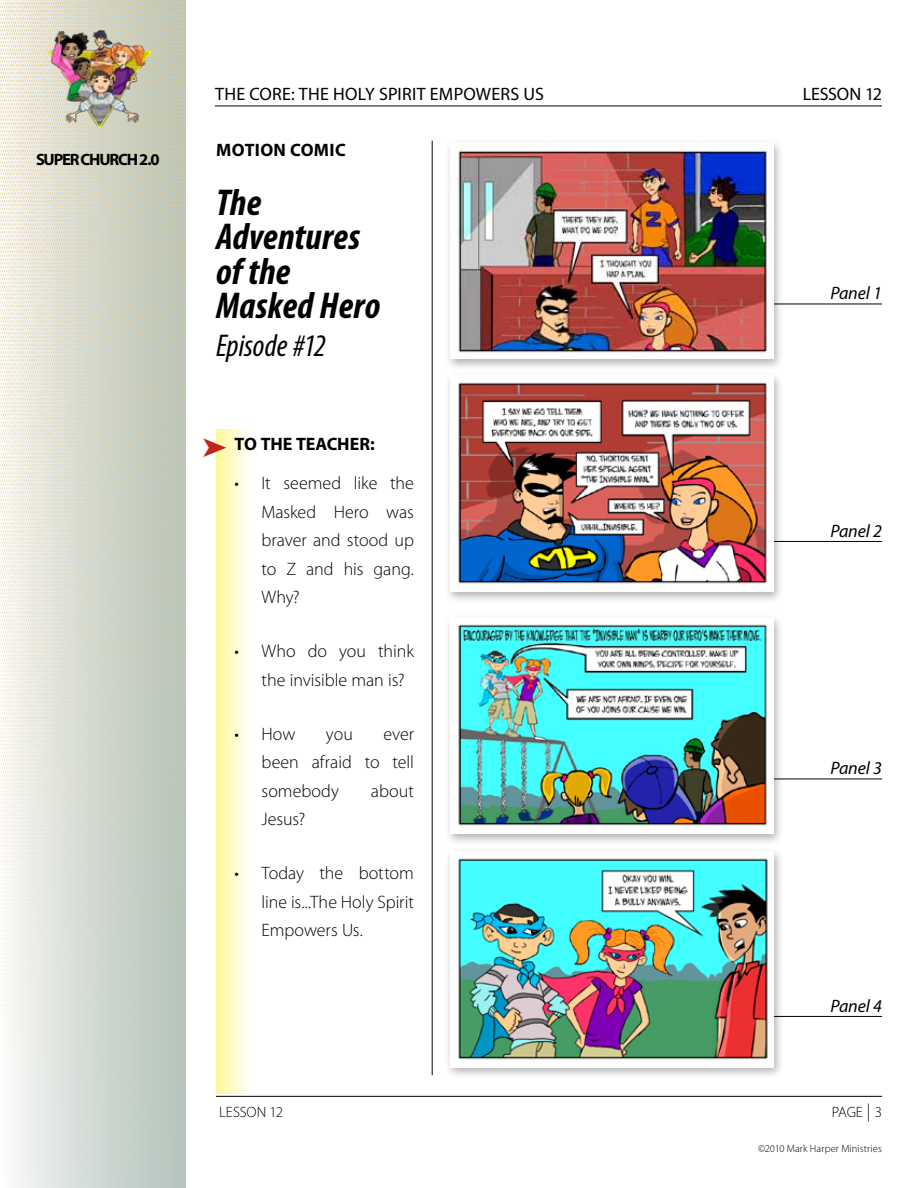
<style>
.page{position:relative;width:918px;height:1188px;background:#fff}
.page>*{position:absolute;margin:0;border:0;box-sizing:border-box;transform-origin:0 0}
.t1{font:italic 700 condensed 37.5px/34.5px "Myriad Pro";letter-spacing:.005em;color:#000}
.t2{font:italic condensed 31.5px "Myriad Pro";letter-spacing:-.005em;color:#000}
.t3{font:300 18px/28.5px "Myriad Pro";letter-spacing:-.005em;color:#000;text-align:justify}
.t4{font:18px "Myriad Pro";letter-spacing:.015em;color:#000}
.t5{font:700 18px "Myriad Pro";letter-spacing:-.005em;color:#000}
.t6{font:italic 18px "Myriad Pro";letter-spacing:-.01em;color:#000}
.t7{font:700 16.5px "Myriad Pro";letter-spacing:-.075em;color:#000}
.t8{font:300 15px "Myriad Pro";letter-spacing:-.005em;color:#000}
.t9{font:300 10.5px "Myriad Pro";letter-spacing:.01em;color:#000}
.s1{color:#c1261b}
.s2{font-size:18px}
</style>
<div class="page">
<hr style="left:216px;top:1096px;width:666px;height:1px;background:#000">
<hr style="left:215px;top:106px;width:667px;height:1px;background:#000">
<img style="left:0;top:0;width:185px;height:1188px">
<img style="left:48px;top:30px;width:103px;height:97px">
<hr style="left:723px;top:304px;width:159px;height:1px;background:#000">
<hr style="left:723px;top:541px;width:159px;height:1px;background:#000">
<hr style="left:723px;top:779px;width:159px;height:1px;background:#000">
<hr style="left:723px;top:1016px;width:159px;height:1px;background:#000">
<hr style="left:432px;top:141px;width:1px;height:934px;background:#000">
<svg style="left:216px;top:429px;width:33px;height:665px"></svg>
<div style="left:444px;top:371px;width:340px;height:233px;background:#000;opacity:.3"></div>
<img style="left:450px;top:376px;width:324px;height:216px">
<div style="left:444px;top:613px;width:340px;height:232px;background:#000;opacity:.3"></div>
<img style="left:450px;top:618px;width:324px;height:216px">
<div style="left:444px;top:847px;width:340px;height:233px;background:#000;opacity:.3"></div>
<img style="left:450px;top:852px;width:324px;height:216px">
<div style="left:444px;top:139px;width:340px;height:232px;background:#000;opacity:.3"></div>
<img style="left:450px;top:143px;width:324px;height:216px">
<p class="t7" style="left:36px;top:149px;width:125px">SUPER CHURCH 2.0</p>
<p class="t4" style="left:215px;top:83px;width:330px">THE CORE: THE HOLY SPIRIT EMPOWERS US</p>
<p class="t4" style="left:803px;top:83px;width:10px">LESSO</p>
<p class="t4" style="left:849px;top:83px;width:34px">N 12</p>
<p class="t5" style="left:216px;top:139px;width:28px">MOTION</p>
<p class="t5" style="left:290px;top:139px;width:12px">COMIC</p>
<h1 class="t1" style="left:216px;top:184px;width:166px">The<br>Adventures of the<br>Masked Hero</h1>
<h2 class="t2" style="left:216px;top:326px;width:111px">Episode #12</h2>
<p class="t5" style="left:203px;top:432px;width:174px"><span class="s1">➤</span> TO THE TEACHER:</p>
<p class="t3" style="left:262px;top:469px;width:154px;text-indent:-27px">• It seemed like the Masked Hero was braver and stood up to Z and his gang.<br>Why?</p>
<p class="t3" style="left:262px;top:637px;width:154px;text-indent:-27px">• Who do you think the invisible man is?</p>
<p class="t3" style="left:235px;top:719px;width:62px">• How</p>
<p class="t3" style="left:326px;top:719px;width:28px">you</p>
<p class="t3" style="left:262px;top:719px;width:154px;text-indent:122px">ever been afraid to tell somebody</p>
<p class="t3" style="left:371px;top:776px;width:45px">about</p>
<p class="t3" style="left:262px;top:805px;width:45px">Jesus?</p>
<p class="t3" style="left:262px;top:859px;width:154px;text-indent:-27px">• Today the bottom line is...The Holy Spirit Empowers Us.</p>
<p class="t6" style="left:830px;top:282px;width:53px">Panel 1</p>
<p class="t6" style="left:830px;top:520px;width:53px">Panel 2</p>
<p class="t6" style="left:830px;top:757px;width:53px">Panel 3</p>
<p class="t6" style="left:830px;top:995px;width:53px">Panel 4</p>
<p class="t8" style="left:219px;top:1103px;width:65px">LESSON 12</p>
<p class="t8" style="left:832px;top:1103px;width:52px">PAGE <span class="s2">|</span> 3</p>
<p class="t9" style="left:758px;top:1142px;width:125px">©2010 Mark Harper Ministries</p>
</div>
